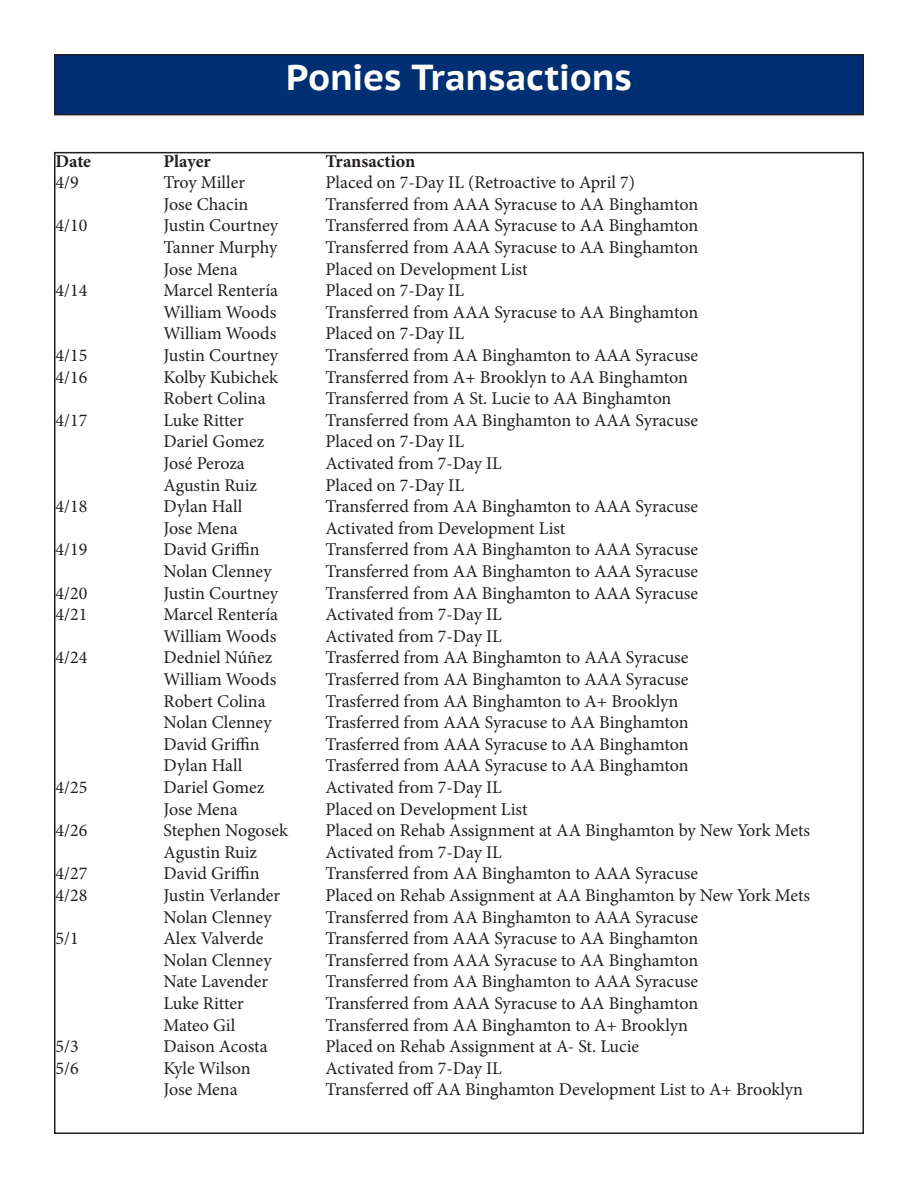
<style>
.page{position:relative;width:918px;height:1188px;background:#fff}
.page>*{position:absolute;margin:0;border:0;box-sizing:border-box;transform-origin:0 0}
.t1{font:700 36px "PT Sans Caption";letter-spacing:-.01em;color:#fff}
.t2{font:18px "Minion Pro";letter-spacing:-.005em;color:#231f20}
.t3{font:700 18px "Minion Pro";letter-spacing:-.005em;color:#231f20}
</style>
<div class="page">
<div style="left:55px;top:55px;width:808px;height:60px;background:#002f73"></div>
<div style="left:54px;top:54px;width:810px;height:61px;border:2px solid #231f20"></div>
<p class="t1" style="left:286px;top:53px;width:347px">Ponies Transactions</p>
<p class="t3" style="left:56px;top:148px;width:37px">Date</p>
<p class="t3" style="left:164px;top:148px;width:49px">Player</p>
<p class="t3" style="left:326px;top:148px;width:91px">Transaction</p>
<p class="t2" style="left:56px;top:170px;width:25px">4/9</p>
<p class="t2" style="left:164px;top:170px;width:83px">Troy Miller</p>
<p class="t2" style="left:326px;top:170px;width:311px">Placed on 7-Day IL (Retroactive to April 7)</p>
<p class="t2" style="left:164px;top:192px;width:87px">Jose Chacin</p>
<p class="t2" style="left:326px;top:192px;width:374px">Transferred from AAA Syracuse to AA Binghamton</p>
<p class="t2" style="left:56px;top:214px;width:33px">4/10</p>
<p class="t2" style="left:164px;top:214px;width:116px">Justin Courtney</p>
<p class="t2" style="left:326px;top:214px;width:374px">Transferred from AAA Syracuse to AA Binghamton</p>
<p class="t2" style="left:164px;top:235px;width:115px">Tanner Murphy</p>
<p class="t2" style="left:326px;top:235px;width:374px">Transferred from AAA Syracuse to AA Binghamton</p>
<p class="t2" style="left:164px;top:257px;width:76px">Jose Mena</p>
<p class="t2" style="left:326px;top:257px;width:204px">Placed on Development List</p>
<p class="t2" style="left:56px;top:278px;width:33px">4/14</p>
<p class="t2" style="left:164px;top:278px;width:116px">Marcel Rentería</p>
<p class="t2" style="left:326px;top:278px;width:140px">Placed on 7-Day IL</p>
<p class="t2" style="left:164px;top:300px;width:114px">William Woods</p>
<p class="t2" style="left:326px;top:300px;width:374px">Transferred from AAA Syracuse to AA Binghamton</p>
<p class="t2" style="left:164px;top:322px;width:114px">William Woods</p>
<p class="t2" style="left:326px;top:322px;width:140px">Placed on 7-Day IL</p>
<p class="t2" style="left:56px;top:343px;width:33px">4/15</p>
<p class="t2" style="left:164px;top:343px;width:116px">Justin Courtney</p>
<p class="t2" style="left:326px;top:343px;width:374px">Transferred from AA Binghamton to AAA Syracuse</p>
<p class="t2" style="left:56px;top:365px;width:33px">4/16</p>
<p class="t2" style="left:164px;top:365px;width:116px">Kolby Kubichek</p>
<p class="t2" style="left:326px;top:365px;width:364px">Transferred from A+ Brooklyn to AA Binghamton</p>
<p class="t2" style="left:164px;top:386px;width:104px">Robert Colina</p>
<p class="t2" style="left:326px;top:386px;width:347px">Transferred from A St. Lucie to AA Binghamton</p>
<p class="t2" style="left:56px;top:408px;width:33px">4/17</p>
<p class="t2" style="left:164px;top:408px;width:82px">Luke Ritter</p>
<p class="t2" style="left:326px;top:408px;width:374px">Transferred from AA Binghamton to AAA Syracuse</p>
<p class="t2" style="left:164px;top:430px;width:102px">Dariel Gomez</p>
<p class="t2" style="left:326px;top:430px;width:140px">Placed on 7-Day IL</p>
<p class="t2" style="left:164px;top:451px;width:83px">José Peroza</p>
<p class="t2" style="left:326px;top:451px;width:178px">Activated from 7-Day IL</p>
<p class="t2" style="left:164px;top:473px;width:95px">Agustin Ruiz</p>
<p class="t2" style="left:326px;top:473px;width:140px">Placed on 7-Day IL</p>
<p class="t2" style="left:56px;top:494px;width:33px">4/18</p>
<p class="t2" style="left:164px;top:494px;width:80px">Dylan Hall</p>
<p class="t2" style="left:326px;top:494px;width:374px">Transferred from AA Binghamton to AAA Syracuse</p>
<p class="t2" style="left:164px;top:516px;width:76px">Jose Mena</p>
<p class="t2" style="left:326px;top:516px;width:241px">Activated from Development List</p>
<p class="t2" style="left:56px;top:538px;width:33px">4/19</p>
<p class="t2" style="left:164px;top:538px;width:98px">David Griffin</p>
<p class="t2" style="left:326px;top:538px;width:374px">Transferred from AA Binghamton to AAA Syracuse</p>
<p class="t2" style="left:164px;top:559px;width:110px">Nolan Clenney</p>
<p class="t2" style="left:326px;top:559px;width:374px">Transferred from AA Binghamton to AAA Syracuse</p>
<p class="t2" style="left:56px;top:581px;width:33px">4/20</p>
<p class="t2" style="left:164px;top:581px;width:116px">Justin Courtney</p>
<p class="t2" style="left:326px;top:581px;width:374px">Transferred from AA Binghamton to AAA Syracuse</p>
<p class="t2" style="left:56px;top:602px;width:33px">4/21</p>
<p class="t2" style="left:164px;top:602px;width:116px">Marcel Rentería</p>
<p class="t2" style="left:326px;top:602px;width:178px">Activated from 7-Day IL</p>
<p class="t2" style="left:164px;top:624px;width:114px">William Woods</p>
<p class="t2" style="left:326px;top:624px;width:178px">Activated from 7-Day IL</p>
<p class="t2" style="left:56px;top:646px;width:33px">4/24</p>
<p class="t2" style="left:164px;top:646px;width:110px">Dedniel Núñez</p>
<p class="t2" style="left:326px;top:646px;width:365px">Trasferred from AA Binghamton to AAA Syracuse</p>
<p class="t2" style="left:164px;top:667px;width:114px">William Woods</p>
<p class="t2" style="left:326px;top:667px;width:365px">Trasferred from AA Binghamton to AAA Syracuse</p>
<p class="t2" style="left:164px;top:689px;width:104px">Robert Colina</p>
<p class="t2" style="left:326px;top:689px;width:354px">Trasferred from AA Binghamton to A+ Brooklyn</p>
<p class="t2" style="left:164px;top:710px;width:110px">Nolan Clenney</p>
<p class="t2" style="left:326px;top:710px;width:365px">Trasferred from AAA Syracuse to AA Binghamton</p>
<p class="t2" style="left:164px;top:732px;width:98px">David Griffin</p>
<p class="t2" style="left:326px;top:732px;width:365px">Trasferred from AAA Syracuse to AA Binghamton</p>
<p class="t2" style="left:164px;top:754px;width:80px">Dylan Hall</p>
<p class="t2" style="left:326px;top:754px;width:365px">Trasferred from AAA Syracuse to AA Binghamton</p>
<p class="t2" style="left:56px;top:775px;width:33px">4/25</p>
<p class="t2" style="left:164px;top:775px;width:102px">Dariel Gomez</p>
<p class="t2" style="left:326px;top:775px;width:178px">Activated from 7-Day IL</p>
<p class="t2" style="left:164px;top:797px;width:76px">Jose Mena</p>
<p class="t2" style="left:326px;top:797px;width:204px">Placed on Development List</p>
<p class="t2" style="left:56px;top:818px;width:33px">4/26</p>
<p class="t2" style="left:164px;top:818px;width:126px">Stephen Nogosek</p>
<p class="t2" style="left:326px;top:818px;width:486px">Placed on Rehab Assignment at AA Binghamton by New York Mets</p>
<p class="t2" style="left:164px;top:840px;width:95px">Agustin Ruiz</p>
<p class="t2" style="left:326px;top:840px;width:178px">Activated from 7-Day IL</p>
<p class="t2" style="left:56px;top:862px;width:33px">4/27</p>
<p class="t2" style="left:164px;top:862px;width:98px">David Griffin</p>
<p class="t2" style="left:326px;top:862px;width:374px">Transferred from AA Binghamton to AAA Syracuse</p>
<p class="t2" style="left:56px;top:883px;width:33px">4/28</p>
<p class="t2" style="left:164px;top:883px;width:118px">Justin Verlander</p>
<p class="t2" style="left:326px;top:883px;width:486px">Placed on Rehab Assignment at AA Binghamton by New York Mets</p>
<p class="t2" style="left:164px;top:905px;width:110px">Nolan Clenney</p>
<p class="t2" style="left:326px;top:905px;width:374px">Transferred from AA Binghamton to AAA Syracuse</p>
<p class="t2" style="left:56px;top:926px;width:25px">5/1</p>
<p class="t2" style="left:164px;top:926px;width:102px">Alex Valverde</p>
<p class="t2" style="left:326px;top:926px;width:374px">Transferred from AAA Syracuse to AA Binghamton</p>
<p class="t2" style="left:164px;top:948px;width:110px">Nolan Clenney</p>
<p class="t2" style="left:326px;top:948px;width:374px">Transferred from AAA Syracuse to AA Binghamton</p>
<p class="t2" style="left:164px;top:970px;width:106px">Nate Lavender</p>
<p class="t2" style="left:326px;top:970px;width:374px">Transferred from AA Binghamton to AAA Syracuse</p>
<p class="t2" style="left:164px;top:991px;width:82px">Luke Ritter</p>
<p class="t2" style="left:326px;top:991px;width:374px">Transferred from AAA Syracuse to AA Binghamton</p>
<p class="t2" style="left:164px;top:1013px;width:73px">Mateo Gil</p>
<p class="t2" style="left:326px;top:1013px;width:364px">Transferred from AA Binghamton to A+ Brooklyn</p>
<p class="t2" style="left:56px;top:1034px;width:25px">5/3</p>
<p class="t2" style="left:164px;top:1034px;width:106px">Daison Acosta</p>
<p class="t2" style="left:326px;top:1034px;width:315px">Placed on Rehab Assignment at A- St. Lucie</p>
<p class="t2" style="left:56px;top:1056px;width:25px">5/6</p>
<p class="t2" style="left:164px;top:1056px;width:89px">Kyle Wilson</p>
<p class="t2" style="left:326px;top:1056px;width:178px">Activated from 7-Day IL</p>
<p class="t2" style="left:164px;top:1078px;width:76px">Jose Mena</p>
<p class="t2" style="left:326px;top:1078px;width:479px">Transferred off AA Binghamton Development List to A+ Brooklyn</p>
</div>
